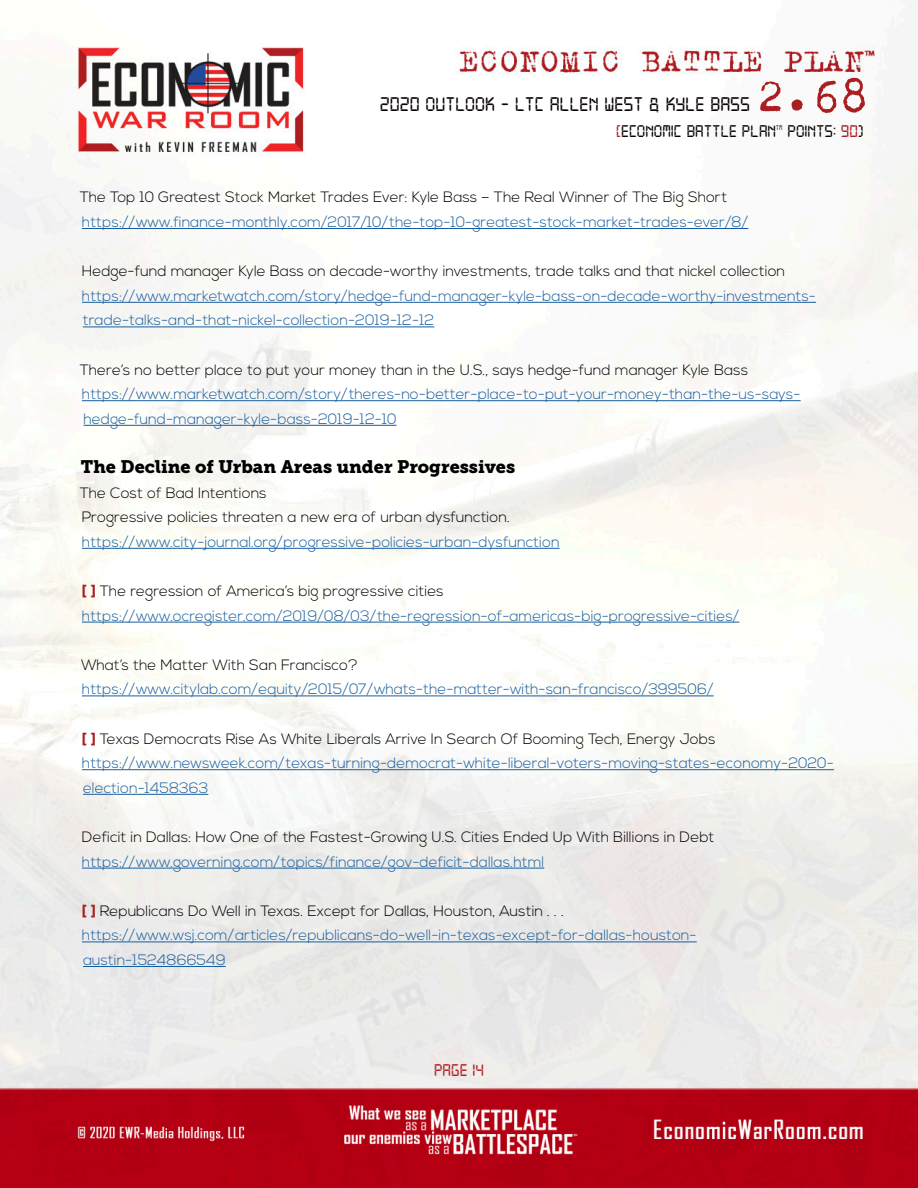
<style>
.page{position:relative;width:918px;height:1188px;background:#fff}
.page>*{position:absolute;margin:0;border:0;box-sizing:border-box;transform-origin:0 0}
.t1{font:51px "Trixie";color:#aa1e21}
.t2{font:21px "Digital 7";color:#080302}
.t3{font:18px "Museo Slab 900";color:#000}
.t4{font:18px "Digital 7";color:#080302}
.t5{font:18px "Digital 7";color:#aa1e21}
.t6{font:300 15px/24.6px "Nexa";color:#175d9e}
.t7{font:300 15px "Nexa";color:#000}
.t8{font:7.05px "Digital 7";color:#080302}
.s1{color:#aa1e21}
.s2{font-family:"Museo Slab 900";font-weight:400;color:#aa1e21}
</style>
<div class="page">
<img style="left:0;top:29px;width:918px;height:1159px">
<hr style="left:82px;top:228px;width:666px;height:1px;background:#175d9e">
<hr style="left:82px;top:302px;width:734px;height:1px;background:#175d9e">
<hr style="left:83px;top:327px;width:351px;height:1px;background:#175d9e">
<hr style="left:82px;top:400px;width:719px;height:1px;background:#175d9e">
<hr style="left:83px;top:425px;width:314px;height:1px;background:#175d9e">
<hr style="left:82px;top:548px;width:478px;height:1px;background:#175d9e">
<hr style="left:82px;top:622px;width:657px;height:1px;background:#175d9e">
<hr style="left:82px;top:696px;width:632px;height:1px;background:#175d9e">
<hr style="left:82px;top:769px;width:752px;height:1px;background:#175d9e">
<hr style="left:83px;top:794px;width:125px;height:1px;background:#175d9e">
<hr style="left:82px;top:868px;width:462px;height:1px;background:#175d9e">
<hr style="left:82px;top:942px;width:615px;height:1px;background:#175d9e">
<hr style="left:83px;top:966px;width:143px;height:1px;background:#175d9e">
<h1 class="t1" style="left:756px;top:62px;width:114px">2.68</h1>
<p class="t4" style="left:616px;top:123px;width:161px"><span class="s1">[</span>ECONOMIC BATTLE PLAN</p>
<p class="t8" style="left:776px;top:124px;width:8px">TM</p>
<p class="t4" style="left:788px;top:123px;width:78px">POINTS: <span class="s1">90</span>)</p>
<h2 class="t2" style="left:380px;top:95px;width:372px">2020 OUTLOOK - LTC ALLEN WEST &amp; KYLE BASS</h2>
<p class="t7" style="left:80px;top:189px;width:649px">The Top 10 Greatest Stock Market Trades Ever: Kyle Bass – The Real Winner of The Big Short</p>
<p class="t6" style="left:82px;top:210px;width:668px">https://www.finance-monthly.com/2017/10/the-top-10-greatest-stock-market-trades-ever/8/</p>
<p class="t7" style="left:82px;top:262px;width:705px">Hedge-fund manager Kyle Bass on decade-worthy investments, trade talks and that nickel collection</p>
<p class="t6" style="left:82px;top:284px;width:736px">https://www.marketwatch.com/story/hedge-fund-manager-kyle-bass-on-decade-worthy-investments&shy;trade-talks-and-that-nickel-collection-2019-12-12</p>
<p class="t7" style="left:80px;top:361px;width:670px">There’s no better place to put your money than in the U.S., says hedge-fund manager Kyle Bass</p>
<p class="t6" style="left:82px;top:382px;width:720px">https://www.marketwatch.com/story/theres-no-better-place-to-put-your-money-than-the-us-says&shy;hedge-fund-manager-kyle-bass-2019-12-10</p>
<p class="t3" style="left:81px;top:456px;width:436px">The Decline of Urban Areas under Progressives</p>
<p class="t7" style="left:80px;top:484px;width:189px">The Cost of Bad Intentions</p>
<p class="t7" style="left:82px;top:508px;width:430px">Progressive policies threaten a new era of urban dysfunction.</p>
<p class="t6" style="left:82px;top:530px;width:479px">https://www.city-journal.org/progressive-policies-urban-dysfunction</p>
<p class="t7" style="left:82px;top:582px;width:364px"><span class="s2">[ ]</span> The regression of America’s big progressive cities</p>
<p class="t6" style="left:82px;top:604px;width:659px">https://www.ocregister.com/2019/08/03/the-regression-of-americas-big-progressive-cities/</p>
<p class="t7" style="left:81px;top:656px;width:278px">What’s the Matter With San Francisco?</p>
<p class="t6" style="left:82px;top:678px;width:633px">https://www.citylab.com/equity/2015/07/whats-the-matter-with-san-francisco/399506/</p>
<p class="t7" style="left:82px;top:730px;width:636px"><span class="s2">[ ]</span> Texas Democrats Rise As White Liberals Arrive In Search Of Booming Tech, Energy Jobs</p>
<p class="t6" style="left:82px;top:751px;width:754px">https://www.newsweek.com/texas-turning-democrat-white-liberal-voters-moving-states-economy-2020- election-1458363</p>
<p class="t7" style="left:82px;top:828px;width:634px">Deficit in Dallas: How One of the Fastest-Growing U.S. Cities Ended Up With Billions in Debt</p>
<p class="t6" style="left:82px;top:850px;width:464px">https://www.governing.com/topics/finance/gov-deficit-dallas.html</p>
<p class="t7" style="left:82px;top:902px;width:484px"><span class="s2">[ ]</span> Republicans Do Well in Texas. Except for Dallas, Houston, Austin . . .</p>
<p class="t6" style="left:82px;top:924px;width:616px">https://www.wsj.com/articles/republicans-do-well-in-texas-except-for-dallas-houston&shy;austin-1524866549</p>
<p class="t5" style="left:434px;top:1062px;width:51px">PAGE 14</p>
</div>
